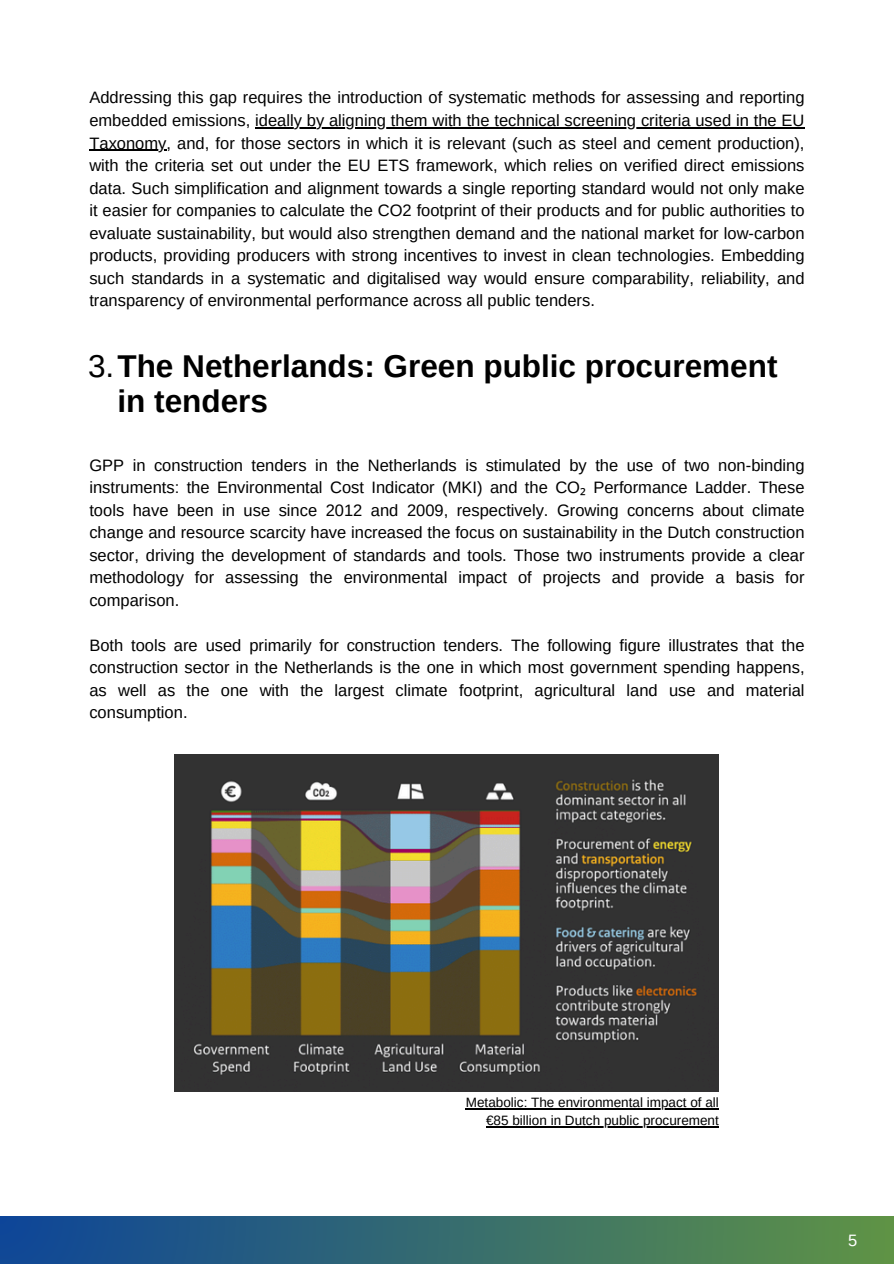
<style>
.page{position:relative;width:894px;height:1264px;background:#fff}
.page>*{position:absolute;margin:0;border:0;box-sizing:border-box;transform-origin:0 0}
.t1{font:700 31.5px/35px "Arimo";color:#000}
.t2{font:16.5px/22.5px "Arimo";color:#000;text-align:justify}
.t3{font:16.5px "Arimo";color:#fff}
.t4{font:13.5px/18px "Arimo";color:#000;text-align:right}
.s1{font-weight:400}
.s2{font-family:"Noto Sans"}
</style>
<div class="page">
<div style="left:0;top:1216px;width:893px;height:47px;background:linear-gradient(to right,#0d4599,#5f9345)"></div>
<img style="left:175px;top:754px;width:543px;height:336px">
<hr style="left:255px;top:127px;width:549px;height:1px;background:#000">
<svg style="left:89px;top:150px;width:20px;height:1px"></svg>
<hr style="left:109px;top:150px;width:57px;height:1px;background:#000">
<hr style="left:465px;top:1108px;width:253px;height:1px;background:#000">
<hr style="left:486px;top:1126px;width:232px;height:1px;background:#000">
<p class="t2" style="left:89px;top:86px;width:716px">Addressing this gap requires the introduction of systematic methods for assessing and reporting embedded emissions, ideally by aligning them with the technical screening criteria used in the EU Taxonomy, and, for those sectors in which it is relevant (such as steel and cement production), with the criteria set out under the EU ETS framework, which relies on verified direct emissions data. Such simplification and alignment towards a single reporting standard would not only make it easier for companies to calculate the CO2 footprint of their products and for public authorities to evaluate sustainability, but would also strengthen demand and the national market for low-carbon products, providing producers with strong incentives to invest in clean technologies. Embedding such standards in a systematic and digitalised way would ensure comparability, reliability, and transparency of environmental performance across all public tenders.</p>
<h1 class="t1" style="left:117px;top:349px;width:661px;text-indent:-29px"><span class="s1">3.</span>The Netherlands: Green public procurement in tenders</h1>
<p class="t2" style="left:89px;top:453px;width:716px">GPP in construction tenders in the Netherlands is stimulated by the use of two non-binding instruments: the Environmental Cost Indicator (MKI) and the CO<span class="s2">₂</span> Performance Ladder. These tools have been in use since 2012 and 2009, respectively. Growing concerns about climate change and resource scarcity have increased the focus on sustainability in the Dutch construction sector, driving the development of standards and tools. Those two instruments provide a clear methodology for assessing the environmental impact of projects and provide a basis for comparison.</p>
<p class="t2" style="left:89px;top:633px;width:716px">Both tools are used primarily for construction tenders. The following figure illustrates that the construction sector in the Netherlands is the one in which most government spending happens, as well as the one with the largest climate footprint, agricultural land use and material consumption.</p>
<p class="t4" style="left:465px;top:1093px;width:254px">Metabolic: The environmental impact of all €85 billion in Dutch public procurement</p>
<p class="t3" style="left:848px;top:1230px;width:11px">5</p>
</div>
